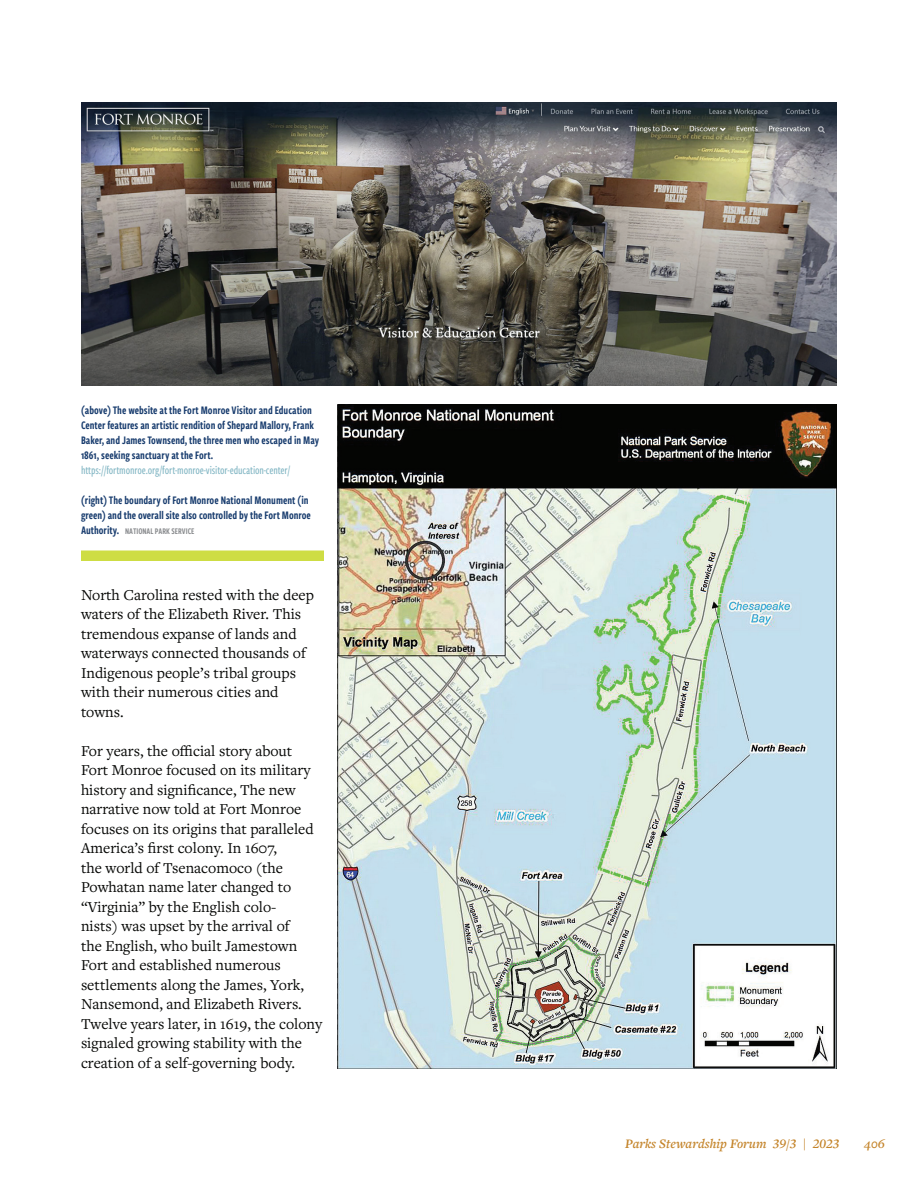
<style>
.page{position:relative;width:918px;height:1188px;background:#fff}
.page>*{position:absolute;margin:0;border:0;box-sizing:border-box;transform-origin:0 0}
.t1{font:15.75px/19.5px "Freight Text Pro";color:#040503}
.t2{font:italic 600 13.5px "Freight Text Pro";color:#c4842a}
.t3{font:12px/15px "Freight Sans Cmp Pro Semi";color:#183c6e}
.t4{font:500 12px "Freight Sans Cmp Pro";letter-spacing:-.01em;color:#80b5c3}
.t5{font:9px "Freight Sans Cmp Pro Semi";color:#898b8e}
.s1{font-size:12px;color:#183c6e}
</style>
<div class="page">
<img style="left:81px;top:102px;width:756px;height:284px">
<div style="left:81px;top:550px;width:243px;height:11px;background:#cedd44"></div>
<img style="left:338px;top:404px;width:499px;height:665px">
<p class="t3" style="left:81px;top:402px;width:240px">(above) The website at the Fort Monroe Visitor and Education Center features an artistic rendition of Shepard Mallory, Frank Baker, and James Townsend, the three men who escaped in May 1861, seeking sanctuary at the Fort.</p>
<p class="t4" style="left:81px;top:462px;width:211px">https://fortmonroe.org/fort-monroe-visitor-education-center/</p>
<p class="t3" style="left:81px;top:492px;width:231px">(right) The boundary of Fort Monroe National Monument (in green) and the overall site also controlled by the Fort Monroe</p>
<p class="t5" style="left:81px;top:525px;width:115px"><span class="s1">Authority.</span> NATIONAL PARK SERVICE</p>
<p class="t1" style="left:81px;top:585px;width:235px">North Carolina rested with the deep waters of the Elizabeth River. This tremendous expanse of lands and waterways connected thousands of<br>Indigenous people’s tribal groups with their numerous cities and towns.</p>
<p class="t1" style="left:81px;top:741px;width:243px">For years, the official story about Fort Monroe focused on its military history and significance, The new narrative now told at Fort Monroe focuses on its origins that paralleled America’s first colony. In 1607,<br>the world of Tsenacomoco (the Powhatan name later changed to “Virginia” by the English colo-<br>nists) was upset by the arrival of<br>the English, who built Jamestown Fort and established numerous settlements along the James, York, Nansemond, and Elizabeth Rivers.<br>Twelve years later, in 1619, the colony signaled growing stability with the creation of a self-governing body.</p>
<p class="t2" style="left:625px;top:1134px;width:216px">Parks Stewardship Forum 39/3 | 2023</p>
<p class="t2" style="left:864px;top:1134px;width:22px">406</p>
</div>
